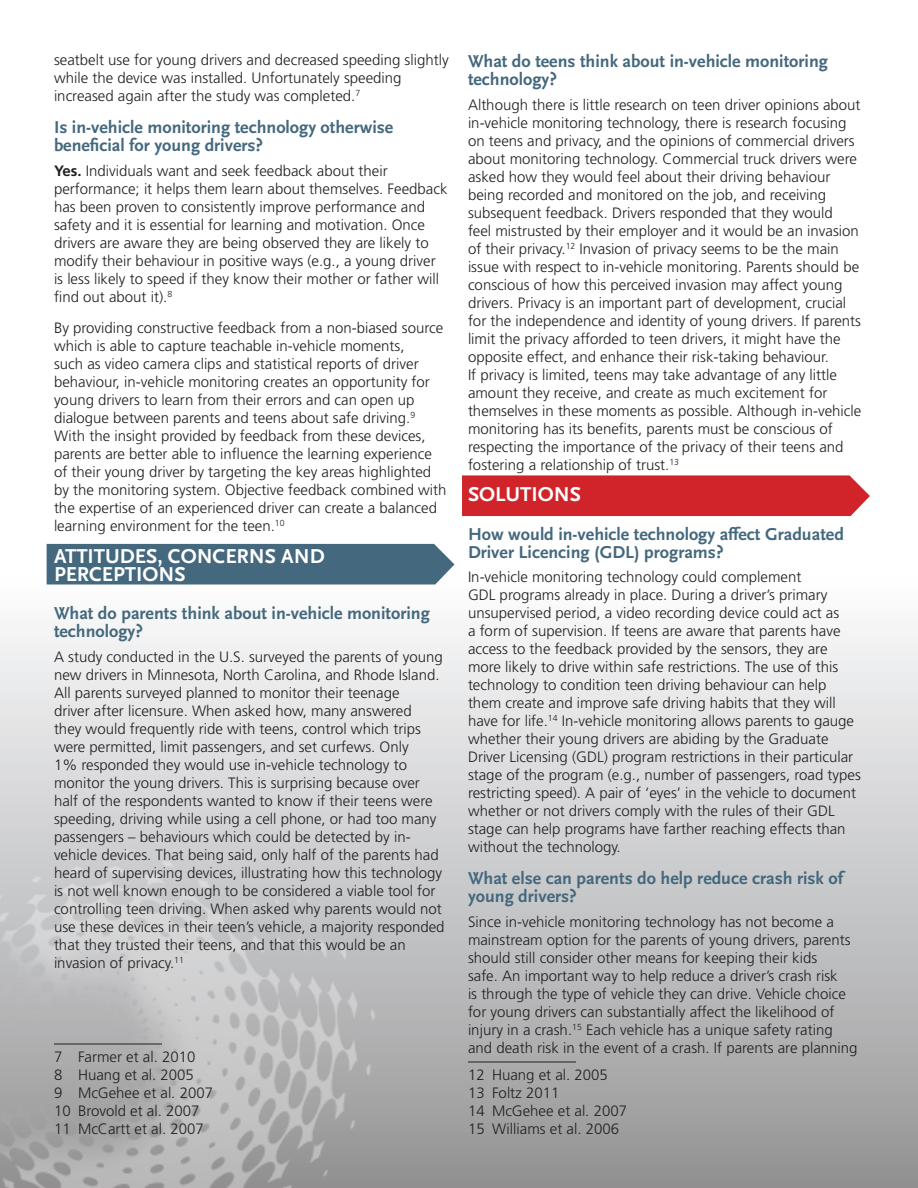
<style>
.page{position:relative;width:918px;height:1188px;background:#fff}
.page>*{position:absolute;margin:0;border:0;box-sizing:border-box;transform-origin:0 0}
.Header2{font:700 21px/18px "Scala Sans OT";color:#fff}
.Header3{font:700 18px/18px "Scala Sans OT";color:#44687d}
.Body1{font:300 15px/18px "Frutiger LT Std";color:#231f20}
.Footnote_Text{font:300 15px "Frutiger LT Std";color:#231f20}
.s1{font-weight:700}
</style>
<div class="page">
<div style="left:0;top:471px;width:918px;height:717px;background:linear-gradient(to bottom,#fff,#969698)"></div>
<img style="left:0;top:849px;width:375px;height:339px">
<div style="left:462px;top:475px;width:408px;height:41px;background:#d1232a"></div>
<div style="left:47px;top:544px;width:408px;height:41px;background:#44687d"></div>
<hr style="left:54px;top:1044px;width:108px;height:1px;background:#231f20">
<hr style="left:468px;top:1062px;width:108px;height:1px;background:#231f20">
<p class="Body1" style="left:54px;top:51px;width:396px">seatbelt use for young drivers and decreased speeding slightly while the device was installed. Unfortunately speeding increased again after the study was completed.<sup>7</sup></p>
<p class="Header3" style="left:54px;top:118px;width:341px">Is in-vehicle monitoring technology otherwise beneficial for young drivers?</p>
<p class="Body1" style="left:54px;top:162px;width:395px"><span class="s1">Yes.</span> Individuals want and seek feedback about their performance; it helps them learn about themselves. Feedback has been proven to consistently improve performance and safety and it is essential for learning and motivation. Once drivers are aware they are being observed they are likely to modify their behaviour in positive ways (e.g., a young driver is less likely to speed if they know their mother or father will find out about it).<sup>8</sup></p>
<p class="Body1" style="left:54px;top:319px;width:394px">By providing constructive feedback from a non-biased source which is able to capture teachable in-vehicle moments,<br>such as video camera clips and statistical reports of driver behaviour, in-vehicle monitoring creates an opportunity for young drivers to learn from their errors and can open up dialogue between parents and teens about safe driving.<sup>9<br></sup>With the insight provided by feedback from these devices, parents are better able to influence the learning experience of their young driver by targeting the key areas highlighted by the monitoring system. Objective feedback combined with the expertise of an experienced driver can create a balanced learning environment for the teen.<sup>10</sup></p>
<p class="Header2" style="left:54px;top:547px;width:272px">ATTITUDES, CONCERNS AND<br>PERCEPTIONS</p>
<p class="Header3" style="left:54px;top:604px;width:377px">What do parents think about in-vehicle monitoring technology?</p>
<p class="Body1" style="left:54px;top:648px;width:392px">A study conducted in the U.S. surveyed the parents of young new drivers in Minnesota, North Carolina, and Rhode Island.<br>All parents surveyed planned to monitor their teenage<br>driver after licensure. When asked how, many answered<br>they would frequently ride with teens, control which trips were permitted, limit passengers, and set curfews. Only<br>1% responded they would use in-vehicle technology to monitor the young drivers. This is surprising because over half of the respondents wanted to know if their teens were speeding, driving while using a cell phone, or had too many passengers – behaviours which could be detected by in&shy;vehicle devices. That being said, only half of the parents had heard of supervising devices, illustrating how this technology is not well known enough to be considered a viable tool for controlling teen driving. When asked why parents would not use these devices in their teen’s vehicle, a majority responded that they trusted their teens, and that this would be an invasion of privacy.<sup>11</sup></p>
<p class="Footnote_Text" style="left:54px;top:1048px;width:143px">7 Farmer et al. 2010</p>
<p class="Footnote_Text" style="left:54px;top:1066px;width:141px">8 Huang et al. 2005</p>
<p class="Footnote_Text" style="left:54px;top:1084px;width:161px">9 McGehee et al. 2007</p>
<p class="Footnote_Text" style="left:54px;top:1102px;width:147px">10 Brovold et al. 2007</p>
<p class="Footnote_Text" style="left:54px;top:1120px;width:151px">11 McCartt et al. 2007</p>
<p class="Header3" style="left:468px;top:53px;width:361px">What do teens think about in-vehicle monitoring technology?</p>
<p class="Body1" style="left:468px;top:96px;width:395px">Although there is little research on teen driver opinions about in-vehicle monitoring technology, there is research focusing on teens and privacy, and the opinions of commercial drivers about monitoring technology. Commercial truck drivers were asked how they would feel about their driving behaviour being recorded and monitored on the job, and receiving subsequent feedback. Drivers responded that they would<br>feel mistrusted by their employer and it would be an invasion of their privacy.<sup>12</sup> Invasion of privacy seems to be the main issue with respect to in-vehicle monitoring. Parents should be conscious of how this perceived invasion may affect young drivers. Privacy is an important part of development, crucial for the independence and identity of young drivers. If parents limit the privacy afforded to teen drivers, it might have the opposite effect, and enhance their risk-taking behaviour.<br>If privacy is limited, teens may take advantage of any little amount they receive, and create as much excitement for themselves in these moments as possible. Although in-vehicle monitoring has its benefits, parents must be conscious of respecting the importance of the privacy of their teens and fostering a relationship of trust.<sup>13</sup></p>
<p class="Header2" style="left:468px;top:486px;width:115px">SOLUTIONS</p>
<p class="Header3" style="left:468px;top:525px;width:377px">How would in-vehicle technology affect Graduated<br>Driver Licencing (GDL) programs?</p>
<p class="Body1" style="left:468px;top:569px;width:394px">In-vehicle monitoring technology could complement<br>GDL programs already in place. During a driver’s primary unsupervised period, a video recording device could act as<br>a form of supervision. If teens are aware that parents have access to the feedback provided by the sensors, they are more likely to drive within safe restrictions. The use of this technology to condition teen driving behaviour can help them create and improve safe driving habits that they will have for life.<sup>14</sup> In-vehicle monitoring allows parents to gauge whether their young drivers are abiding by the Graduate Driver Licensing (GDL) program restrictions in their particular stage of the program (e.g., number of passengers, road types restricting speed). A pair of ‘eyes’ in the vehicle to document whether or not drivers comply with the rules of their GDL stage can help programs have farther reaching effects than without the technology.</p>
<p class="Header3" style="left:468px;top:869px;width:376px">What else can parents do help reduce crash risk of young drivers?</p>
<p class="Body1" style="left:468px;top:913px;width:391px">Since in-vehicle monitoring technology has not become a mainstream option for the parents of young drivers, parents should still consider other means for keeping their kids<br>safe. An important way to help reduce a driver’s crash risk<br>is through the type of vehicle they can drive. Vehicle choice for young drivers can substantially affect the likelihood of injury in a crash.<sup>15</sup> Each vehicle has a unique safety rating and death risk in the event of a crash. If parents are planning</p>
<p class="Footnote_Text" style="left:468px;top:1066px;width:141px">12 Huang et al. 2005</p>
<p class="Footnote_Text" style="left:468px;top:1084px;width:93px">13 Foltz 2011</p>
<p class="Footnote_Text" style="left:468px;top:1102px;width:161px">14 McGehee et al. 2007</p>
<p class="Footnote_Text" style="left:468px;top:1120px;width:153px">15 Williams et al. 2006</p>
</div>
